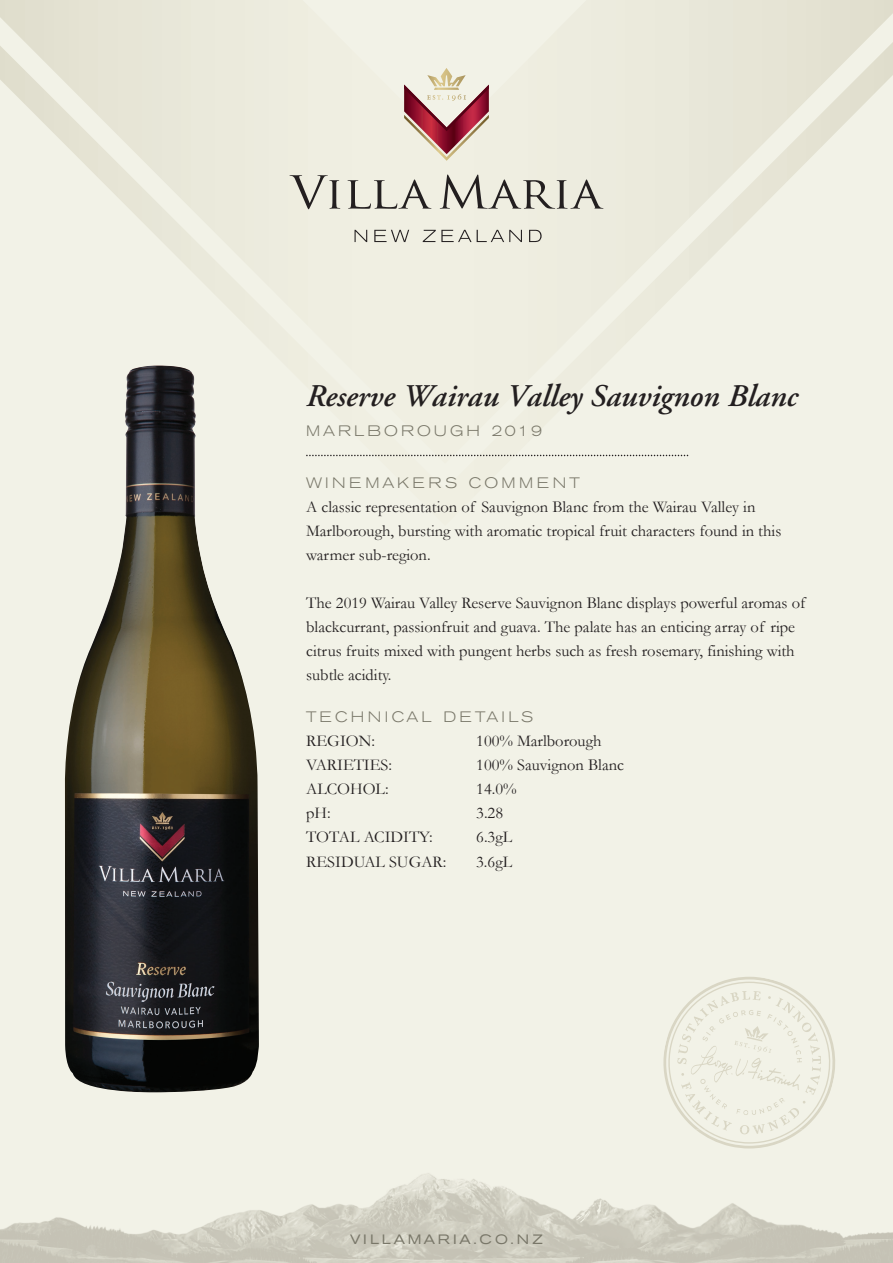
<style>
.page{position:relative;width:893px;height:1263px;background:#f2f2e7}
.page>*{position:absolute;margin:0;border:0;box-sizing:border-box;transform-origin:0 0}
.t1{font:italic 600 31.5px "Adobe Garamond";color:#231f20}
.t2{font:16.5px/24px "Garamond";color:#231f20}
.t3{font:300 expanded 15px "Akzidenz Grotesk BE";letter-spacing:.2em;color:#797769}
.t4{font:300 expanded 15px "Akzidenz Grotesk BE";letter-spacing:.22em;color:#797769}
.t5{font:expanded 13.5px "Akzidenz Grotesk BE";letter-spacing:.22em;color:#797769}
</style>
<div class="page">
<img style="left:0;top:1148px;width:893px;height:115px">
<svg style="left:0;top:0;width:893px;height:457px"></svg>
<svg style="left:355px;top:230px;width:12px;height:12px"></svg>
<svg style="left:374px;top:230px;width:35px;height:12px"></svg>
<svg style="left:423px;top:230px;width:99px;height:12px"></svg>
<svg style="left:529px;top:230px;width:13px;height:12px"></svg>
<svg style="left:289px;top:175px;width:51px;height:34px"></svg>
<svg style="left:348px;top:179px;width:83px;height:30px"></svg>
<svg style="left:440px;top:175px;width:163px;height:34px"></svg>
<svg style="left:404px;top:68px;width:85px;height:86px"></svg>
<img style="left:702px;top:1134px;width:94px;height:14px">
<img style="left:704px;top:1134px;width:91px;height:9px">
<svg style="left:663px;top:977px;width:172px;height:157px"></svg>
<svg style="left:306px;top:455px;width:382px;height:1px"></svg>
<img style="left:64px;top:365px;width:195px;height:728px">
<img style="left:704px;top:1085px;width:81px;height:30px">
<h1 class="t1" style="left:306px;top:379px;width:493px">Reserve Wairau Valley Sauvignon Blanc</h1>
<p class="t3" style="left:306px;top:422px;width:237px">MARLBOROUGH 2019</p>
<p class="t4" style="left:306px;top:475px;width:275px">WINEMAKERS COMMENT</p>
<p class="t2" style="left:306px;top:495px;width:477px">A classic representation of Sauvignon Blanc from the Wairau Valley in<br>Marlborough, bursting with aromatic tropical fruit characters found in this warmer sub-region.</p>
<p class="t2" style="left:306px;top:591px;width:501px">The 2019 Wairau Valley Reserve Sauvignon Blanc displays powerful aromas of blackcurrant, passionfruit and guava. The palate has an enticing array of ripe citrus fruits mixed with pungent herbs such as fresh rosemary, finishing with subtle acidity.</p>
<p class="t3" style="left:306px;top:709px;width:229px">TECHNICAL DETAILS</p>
<p class="t2" style="left:306px;top:729px;width:70px">REGION:</p>
<p class="t2" style="left:476px;top:729px;width:127px">100% Marlborough</p>
<p class="t2" style="left:306px;top:753px;width:88px">VARIETIES:</p>
<p class="t2" style="left:476px;top:753px;width:149px">100% Sauvignon Blanc</p>
<p class="t2" style="left:306px;top:777px;width:84px">ALCOHOL:</p>
<p class="t2" style="left:476px;top:777px;width:42px">14.0%</p>
<p class="t2" style="left:306px;top:801px;width:26px">pH:</p>
<p class="t2" style="left:476px;top:801px;width:28px">3.28</p>
<p class="t2" style="left:306px;top:825px;width:128px">TOTAL ACIDITY:</p>
<p class="t2" style="left:476px;top:825px;width:37px">6.3gL</p>
<p class="t2" style="left:306px;top:849px;width:142px">RESIDUAL SUGAR:</p>
<p class="t2" style="left:476px;top:849px;width:37px">3.6gL</p>
<p class="t5" style="left:350px;top:1232px;width:194px">VILLAMARIA.CO.NZ</p>
</div>
